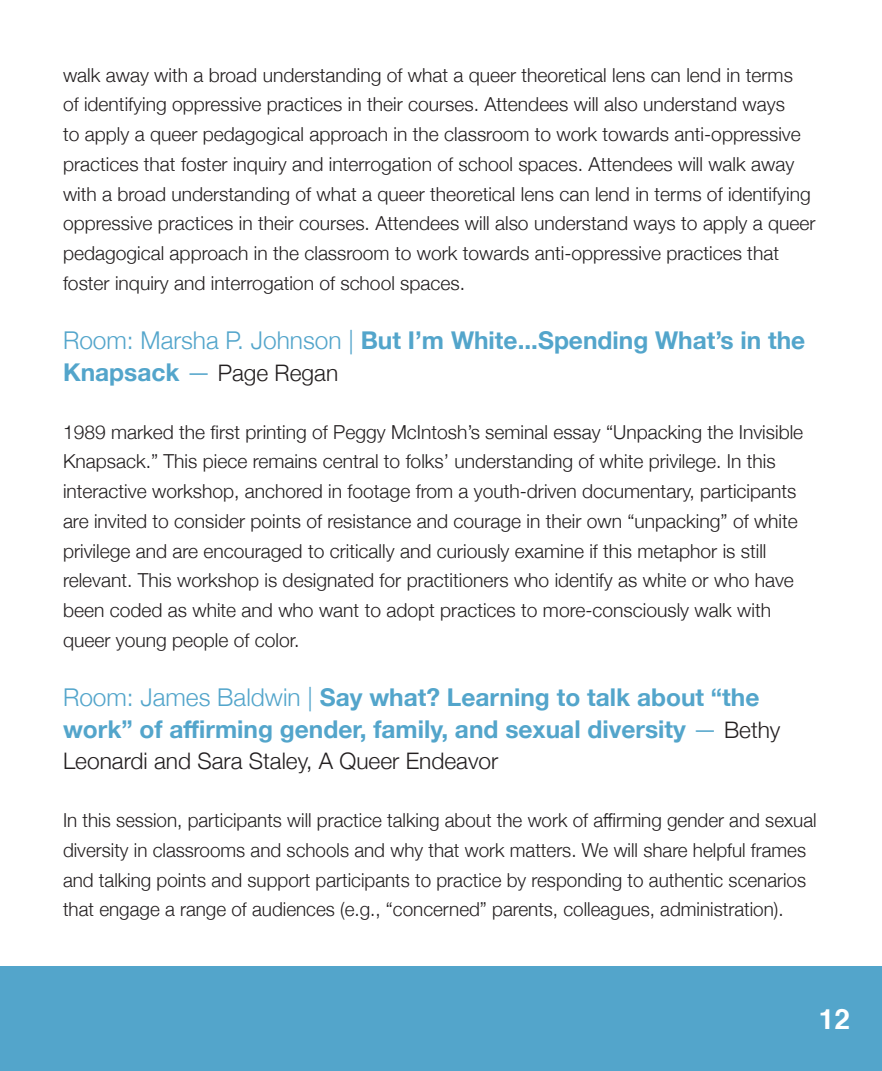
<style>
.page{position:relative;width:882px;height:1071px;background:#fff}
.page>*{position:absolute;margin:0;border:0;box-sizing:border-box;transform-origin:0 0}
.t1{font:700 28px "Helvetica";color:#fff}
.t2{font:700 24.5px/31.5px "Helvetica Neue";color:#53a5cb}
.t3{font:300 22.75px "Helvetica Neue";color:#231f20}
.t4{font:300 19.25px/29.8px "Helvetica Neue";color:#231f20}
.s1{font-weight:300}
.s2{font-weight:700;font-size:24.5px;color:#53a5cb}
.s3{font-size:24.5px;color:#53a5cb}
.s4{font-weight:300;font-size:22.75px;color:#231f20}
</style>
<div class="page">
<div style="left:0;top:966px;width:882px;height:105px;background:#53a5cb"></div>
<p class="t4" style="left:63px;top:58px;width:754px">walk away with a broad understanding of what a queer theoretical lens can lend in terms<br>of identifying oppressive practices in their courses. Attendees will also understand ways<br>to apply a queer pedagogical approach in the classroom to work towards anti-oppressive practices that foster inquiry and interrogation of school spaces. Attendees will walk away with a broad understanding of what a queer theoretical lens can lend in terms of identifying oppressive practices in their courses. Attendees will also understand ways to apply a queer pedagogical approach in the classroom to work towards anti-oppressive practices that foster inquiry and interrogation of school spaces.</p>
<p class="t2" style="left:63px;top:326px;width:744px"><span class="s1">Room: Marsha P. Johnson |</span> But I’m White...Spending What’s in the</p>
<p class="t3" style="left:63px;top:354px;width:277px"><span class="s2">Knapsack</span> <span class="s3">—</span> Page Regan</p>
<p class="t4" style="left:63px;top:415px;width:742px">1989 marked the first printing of Peggy McIntosh’s seminal essay “Unpacking the Invisible Knapsack.” This piece remains central to folks’ understanding of white privilege. In this interactive workshop, anchored in footage from a youth-driven documentary, participants are invited to consider points of resistance and courage in their own “unpacking” of white privilege and are encouraged to critically and curiously examine if this metaphor is still relevant. This workshop is designated for practitioners who identify as white or who have been coded as white and who want to adopt practices to more-consciously walk with queer young people of color.</p>
<p class="t2" style="left:63px;top:683px;width:719px"><span class="s1">Room: James Baldwin |</span> Say what? Learning to talk about “the work” of affirming gender, family, and sexual diversity <span class="s1">—</span> <span class="s4">Bethy</span></p>
<p class="t3" style="left:63px;top:743px;width:437px">Leonardi and Sara Staley, A Queer Endeavor</p>
<p class="t4" style="left:63px;top:804px;width:755px">In this session, participants will practice talking about the work of affirming gender and sexual diversity in classrooms and schools and why that work matters. We will share helpful frames and talking points and support participants to practice by responding to authentic scenarios that engage a range of audiences (e.g., “concerned” parents, colleagues, administration).</p>
<p class="t1" style="left:819px;top:997px;width:33px">12</p>
</div>
